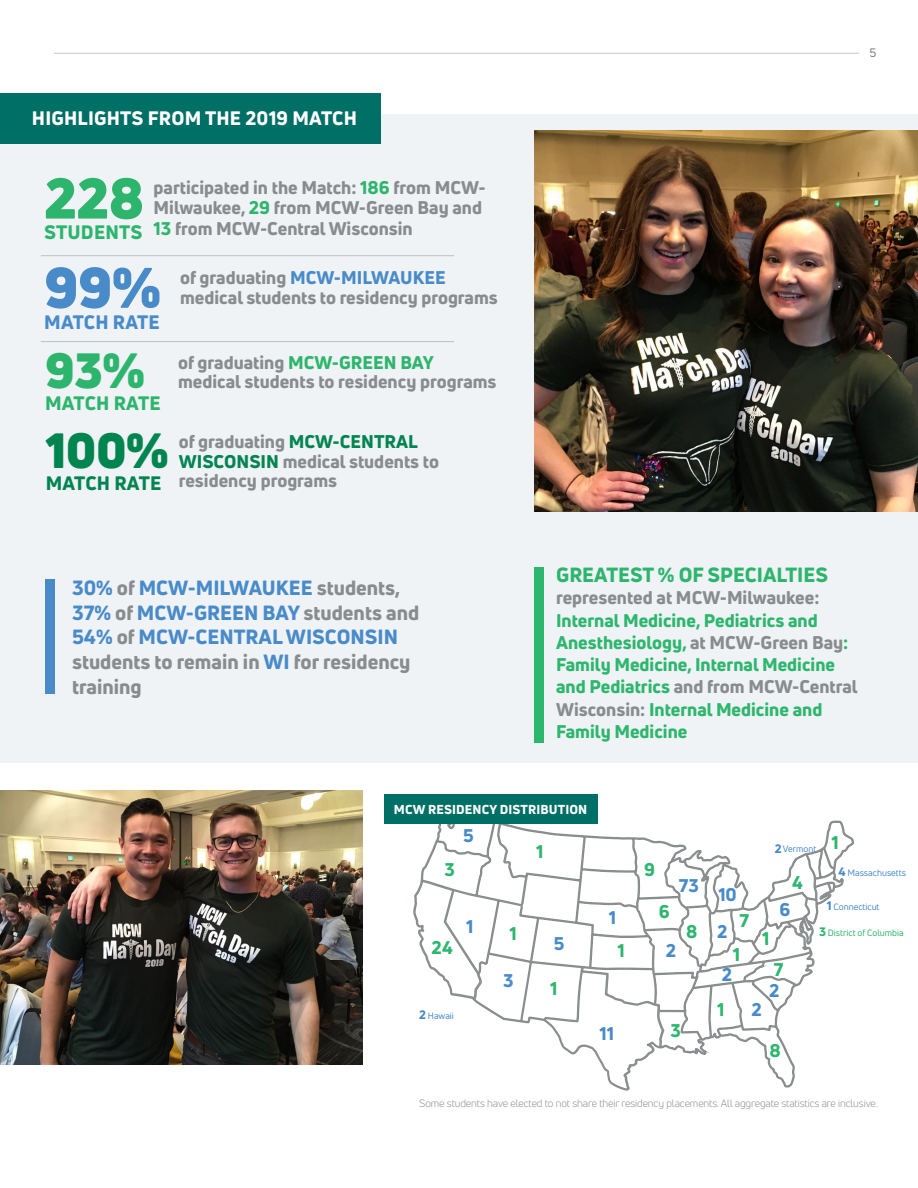
<style>
.page{position:relative;width:918px;height:1188px;background:#fff}
.page>*{position:absolute;margin:0;border:0;box-sizing:border-box;transform-origin:0 0}
.t1{font:900 55.95px "Uni Neue";color:#2db56d}
.t2{font:900 55.95px "Uni Neue";color:#498bc9}
.t3{font:900 48.45px "Uni Neue";color:#008551}
.t4{font:900 48.45px "Uni Neue";color:#2db56d}
.mcw_paragraph{font:800 20.1px/24.9px "Uni Neue";color:#898c8d}
.mcw_paragraph-2{font:800 20.1px "Uni Neue";color:#2db56d}
.mcw_paragraph-3{font:800 19.05px "Uni Neue";letter-spacing:.01em;color:#fff}
.mcw_paragraph-4{font:800 19.05px "Uni Neue";letter-spacing:.01em;color:#2db56d}
.mcw_paragraph-5{font:800 19.05px "Uni Neue";letter-spacing:.01em;color:#498bc9}
.mcw_paragraph-6{font:800 19.05px "Uni Neue";letter-spacing:.01em;color:#008551}
.mcw_paragraph-7{font:800 18px/20.1px "Uni Neue";color:#898c8d}
.mcw_paragraph-8{font:800 18px/22.2px "Uni Neue";color:#2db66e}
.mcw_paragraph-9{font:800 18px "Uni Neue";color:#498bc9}
.mcw_paragraph-10{font:800 18px "Uni Neue";color:#2db56d}
.mcw_paragraph-11{font:800 12.75px "Uni Neue";letter-spacing:.01em;color:#fff}
.mcw_paragraph-12{font:12px "Uni Neue";color:#787d83}
.mcw_paragraph-13{font:800 12px "Uni Neue";color:#498bc9}
.mcw_paragraph-14{font:10.5px "Uni Neue";letter-spacing:-.01em;color:#898c8d}
.mcw_paragraph-15{font:9px "Uni Neue";color:#498bc9}
.mcw_paragraph-16{font:9px "Uni Neue";color:#2db56d}
.s1{color:#2db56d}
.s2{color:#498bc9}
.s3{color:#008551}
.s4{color:#898c8d}
.s5{font-weight:800;font-size:12px}
</style>
<div class="page">
<hr style="left:54px;top:53px;width:805px;height:1px;background:#231f20">
<div style="left:0;top:114px;width:918px;height:648px;background:#f0f3f5"></div>
<div style="left:0;top:93px;width:381px;height:51px;background:#006f65"></div>
<hr style="left:41px;top:255px;width:413px;height:1px;background:#231f20">
<hr style="left:41px;top:341px;width:413px;height:1px;background:#231f20">
<div style="left:46px;top:580px;width:9px;height:114px;background:#498bc9"></div>
<div style="left:535px;top:567px;width:9px;height:175px;background:#2db66e"></div>
<img style="left:0;top:791px;width:362px;height:274px">
<svg style="left:413px;top:794px;width:441px;height:294px"></svg>
<svg style="left:421px;top:810px;width:243px;height:281px"></svg>
<svg style="left:523px;top:904px;width:4px;height:3px"></svg>
<svg style="left:413px;top:880px;width:68px;height:162px"></svg>
<div style="left:384px;top:795px;width:213px;height:29px;background:#006f65"></div>
<img style="left:535px;top:131px;width:383px;height:381px">
<p class="mcw_paragraph-3" style="left:32px;top:105px;width:327px">HIGHLIGHTS FROM THE 2019 MATCH</p>
<p class="t1" style="left:44px;top:159px;width:101px">228</p>
<p class="mcw_paragraph-4" style="left:44px;top:219px;width:100px">STUDENTS</p>
<p class="t2" style="left:44px;top:249px;width:118px">99%</p>
<p class="mcw_paragraph-5" style="left:44px;top:310px;width:117px">MATCH RATE</p>
<p class="mcw_paragraph-7" style="left:154px;top:178px;width:334px">participated in the Match: <span class="s1">186</span> from MCW-<br>Milwaukee, <span class="s1">29</span> from MCW-Green Bay and<br><span class="s1">13</span> from MCW-Central Wisconsin</p>
<p class="mcw_paragraph-7" style="left:180px;top:268px;width:319px">of graduating <span class="s2">MCW-MILWAUKEE </span>medical students to residency programs</p>
<p class="t4" style="left:45px;top:336px;width:101px">93%</p>
<p class="mcw_paragraph-4" style="left:45px;top:391px;width:117px">MATCH RATE</p>
<p class="t3" style="left:46px;top:416px;width:125px">100%</p>
<p class="mcw_paragraph-6" style="left:46px;top:471px;width:117px">MATCH RATE</p>
<p class="mcw_paragraph-7" style="left:178px;top:352px;width:320px;line-height:19px">of graduating <span class="s1">MCW-GREEN BAY </span>medical students to residency programs</p>
<p class="mcw_paragraph-7" style="left:179px;top:432px;width:262px;line-height:19px">of graduating <span class="s3">MCW-CENTRAL<br>WISCONSIN</span> medical students to residency programs</p>
<p class="mcw_paragraph-12" style="left:869px;top:46px;width:8px">5</p>
<p class="mcw_paragraph" style="left:72px;top:575px;width:349px"><span class="s2">30%</span> of <span class="s2">MCW-MILWAUKEE</span> students,<br><span class="s2">37%</span> of <span class="s2">MCW-GREEN BAY</span> students and<br><span class="s2">54%</span> of <span class="s2">MCW-CENTRAL WISCONSIN </span>students to remain in <span class="s2">WI</span> for residency training</p>
<p class="mcw_paragraph-2" style="left:556px;top:561px;width:273px">GREATEST % OF SPECIALTIES</p>
<p class="mcw_paragraph-8" style="left:556px;top:587px;width:303px"><span class="s4">represented at MCW-Milwaukee:<br></span>Internal Medicine, Pediatrics and<br>Anesthesiology, <span class="s4">at MCW-Green Bay</span>:<br>Family Medicine, Internal Medicine and Pediatrics <span class="s4">and from MCW-Central<br>Wisconsin:</span> Internal Medicine and<br>Family Medicine</p>
<p class="mcw_paragraph-11" style="left:394px;top:801px;width:195px">MCW RESIDENCY DISTRIBUTION</p>
<p class="mcw_paragraph-8" style="left:536px;top:840px;width:9px">1</p>
<p class="mcw_paragraph-9" style="left:463px;top:824px;width:12px">5</p>
<p class="mcw_paragraph-13" style="left:775px;top:840px;width:8px">2</p>
<p class="mcw_paragraph-15" style="left:783px;top:843px;width:35px">Vermont</p>
<p class="mcw_paragraph-8" style="left:831px;top:831px;width:9px">1</p>
<p class="mcw_paragraph-10" style="left:445px;top:857px;width:12px">3</p>
<p class="mcw_paragraph-8" style="left:432px;top:937px;width:23px">24</p>
<p class="mcw_paragraph-9" style="left:466px;top:915px;width:9px">1</p>
<p class="mcw_paragraph-15" style="left:419px;top:1010px;width:36px"><span class="s5">2</span> Hawaii</p>
<p class="mcw_paragraph-8" style="left:509px;top:922px;width:9px">1</p>
<p class="mcw_paragraph-9" style="left:503px;top:968px;width:12px">3</p>
<p class="mcw_paragraph-9" style="left:554px;top:931px;width:12px">5</p>
<p class="mcw_paragraph-8" style="left:550px;top:977px;width:9px">1</p>
<p class="mcw_paragraph-8" style="left:644px;top:858px;width:12px">9</p>
<p class="mcw_paragraph-9" style="left:679px;top:873px;width:22px">73</p>
<p class="mcw_paragraph-8" style="left:686px;top:920px;width:13px">8</p>
<p class="mcw_paragraph-9" style="left:718px;top:883px;width:20px">10</p>
<p class="mcw_paragraph-8" style="left:659px;top:900px;width:12px">6</p>
<p class="mcw_paragraph-9" style="left:609px;top:905px;width:9px">1</p>
<p class="mcw_paragraph-8" style="left:739px;top:910px;width:11px">7</p>
<p class="mcw_paragraph-9" style="left:666px;top:938px;width:12px">2</p>
<p class="mcw_paragraph-9" style="left:717px;top:919px;width:12px">2</p>
<p class="mcw_paragraph-9" style="left:722px;top:963px;width:12px">2</p>
<p class="mcw_paragraph-8" style="left:617px;top:939px;width:9px">1</p>
<p class="mcw_paragraph-8" style="left:733px;top:944px;width:9px">1</p>
<p class="mcw_paragraph-8" style="left:792px;top:871px;width:12px">4</p>
<p class="mcw_paragraph-8" style="left:762px;top:928px;width:9px">1</p>
<p class="mcw_paragraph-9" style="left:779px;top:898px;width:12px">6</p>
<p class="mcw_paragraph-8" style="left:774px;top:958px;width:11px">7</p>
<p class="mcw_paragraph-9" style="left:769px;top:978px;width:12px">2</p>
<p class="mcw_paragraph-9" style="left:600px;top:1021px;width:16px">11</p>
<p class="mcw_paragraph-8" style="left:671px;top:1019px;width:12px">3</p>
<p class="mcw_paragraph-8" style="left:717px;top:998px;width:9px">1</p>
<p class="mcw_paragraph-9" style="left:752px;top:997px;width:12px">2</p>
<p class="mcw_paragraph-8" style="left:769px;top:1039px;width:13px">8</p>
<p class="mcw_paragraph-15" style="left:838px;top:867px;width:69px"><span class="s5">4</span> Massachusetts</p>
<p class="mcw_paragraph-15" style="left:827px;top:901px;width:54px"><span class="s5">1</span> Connecticut</p>
<p class="mcw_paragraph-16" style="left:819px;top:928px;width:86px"><span class="s5">3</span> District of Columbia</p>
<p class="mcw_paragraph-14" style="left:419px;top:1097px;width:460px">Some students have elected to not share their residency placements. All aggregate statistics are inclusive.</p>
</div>
